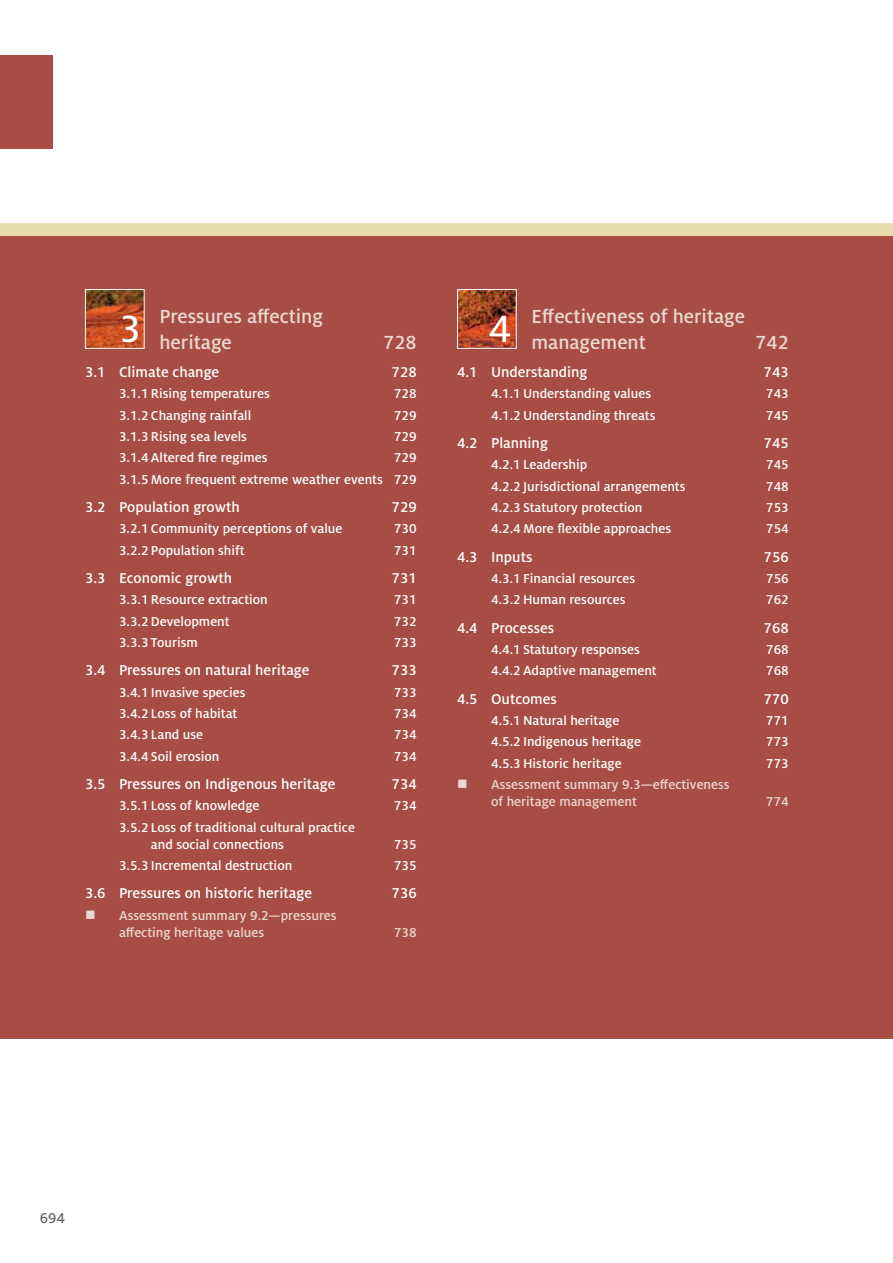
<style>
.page{position:relative;width:893px;height:1263px;background:#fff}
.page>*{position:absolute;margin:0;border:0;box-sizing:border-box;transform-origin:0 0}
.t1{font:42px "Milo OT Text";color:#fff}
.t2{font:500 21px/25.2px "Milo OT";color:#ebd8d2}
.t3{font:500 15.75px "Milo OT";color:#fff}
.t4{font:15.75px "Milo OT Text";color:#58595b}
.t5{font:500 14.25px/21.3px "Milo OT";color:#fff;text-align:right}
.t6{font:500 14.25px/17.1px "Milo OT";color:#ebd8d2}
</style>
<div class="page">
<div style="left:0;top:55px;width:52px;height:94px;background:#a84d44"></div>
<div style="left:0;top:223px;width:893px;height:13px;background:#e7dcad"></div>
<div style="left:0;top:236px;width:893px;height:803px;background:#a84d44"></div>
<img style="left:87px;top:291px;width:56px;height:56px">
<div style="left:85px;top:289px;width:60px;height:60px;border:1px solid #fff"></div>
<img style="left:459px;top:291px;width:56px;height:56px">
<div style="left:457px;top:289px;width:60px;height:60px;border:1px solid #fff"></div>
<h2 class="t2" style="left:159px;top:304px;width:165px">Pressures affecting heritage</h2>
<h1 class="t1" style="left:121px;top:305px;width:20px">3</h1>
<h1 class="t1" style="left:488px;top:305px;width:25px">4</h1>
<h2 class="t2" style="left:383px;top:330px;width:35px">728</h2>
<h2 class="t2" style="left:531px;top:304px;width:215px">Effectiveness of heritage management</h2>
<h2 class="t2" style="left:755px;top:330px;width:35px">742</h2>
<p class="t3" style="left:85px;top:363px;width:136px">3.1 Climate change</p>
<p class="t3" style="left:392px;top:363px;width:27px">728</p>
<p class="t5" style="left:119px;top:383px;width:152px">3.1.1 Rising temperatures</p>
<p class="t5" style="left:394px;top:383px;width:24px">728</p>
<p class="t5" style="left:119px;top:405px;width:134px">3.1.2 Changing rainfall</p>
<p class="t5" style="left:394px;top:405px;width:24px">729</p>
<p class="t5" style="left:119px;top:426px;width:129px">3.1.3 Rising sea levels</p>
<p class="t5" style="left:394px;top:426px;width:24px">729</p>
<p class="t5" style="left:119px;top:447px;width:150px">3.1.4 Altered fire regimes</p>
<p class="t5" style="left:119px;top:447px;width:299px">729<br>3.1.5 More frequent extreme weather events 729</p>
<p class="t3" style="left:85px;top:498px;width:156px">3.2 Population growth</p>
<p class="t3" style="left:392px;top:498px;width:27px">729</p>
<p class="t5" style="left:119px;top:518px;width:225px">3.2.1 Community perceptions of value</p>
<p class="t5" style="left:394px;top:518px;width:24px">730</p>
<p class="t5" style="left:119px;top:540px;width:127px">3.2.2 Population shift</p>
<p class="t5" style="left:394px;top:540px;width:24px">731</p>
<p class="t3" style="left:85px;top:569px;width:149px">3.3 Economic growth</p>
<p class="t3" style="left:392px;top:569px;width:27px">731</p>
<p class="t5" style="left:119px;top:589px;width:150px">3.3.1 Resource extraction</p>
<p class="t5" style="left:394px;top:589px;width:24px">731</p>
<p class="t5" style="left:119px;top:611px;width:112px">3.3.2 Development</p>
<p class="t5" style="left:394px;top:611px;width:24px">732</p>
<p class="t5" style="left:119px;top:632px;width:80px">3.3.3 Tourism</p>
<p class="t5" style="left:394px;top:632px;width:24px">733</p>
<p class="t3" style="left:85px;top:662px;width:226px">3.4 Pressures on natural heritage</p>
<p class="t3" style="left:392px;top:662px;width:27px">733</p>
<p class="t5" style="left:119px;top:682px;width:128px">3.4.1 Invasive species</p>
<p class="t5" style="left:394px;top:682px;width:24px">733</p>
<p class="t5" style="left:119px;top:703px;width:120px">3.4.2 Loss of habitat</p>
<p class="t5" style="left:394px;top:703px;width:24px">734</p>
<p class="t5" style="left:119px;top:724px;width:86px">3.4.3 Land use</p>
<p class="t5" style="left:394px;top:724px;width:24px">734</p>
<p class="t5" style="left:119px;top:746px;width:102px">3.4.4 Soil erosion</p>
<p class="t5" style="left:394px;top:746px;width:24px">734</p>
<p class="t3" style="left:85px;top:775px;width:252px">3.5 Pressures on Indigenous heritage</p>
<p class="t3" style="left:392px;top:775px;width:27px">734</p>
<p class="t5" style="left:119px;top:795px;width:142px">3.5.1 Loss of knowledge</p>
<p class="t5" style="left:394px;top:795px;width:24px">734</p>
<p class="t5" style="left:151px;top:819px;width:206px;line-height:17.1px;text-align:left;text-indent:-32px">3.5.2 Loss of traditional cultural practice and social connections</p>
<p class="t5" style="left:394px;top:834px;width:24px">735</p>
<p class="t5" style="left:119px;top:855px;width:175px">3.5.3 Incremental destruction</p>
<p class="t5" style="left:394px;top:855px;width:24px">735</p>
<p class="t3" style="left:85px;top:885px;width:228px">3.6 Pressures on historic heritage</p>
<p class="t3" style="left:392px;top:885px;width:27px">736</p>
<p class="t6" style="left:119px;top:907px;width:219px">Assessment summary 9.2—pressures affecting heritage values</p>
<p class="t6" style="left:394px;top:924px;width:24px">738</p>
<p class="t3" style="left:457px;top:363px;width:132px">4.1 Understanding</p>
<p class="t3" style="left:764px;top:363px;width:27px">743</p>
<p class="t5" style="left:491px;top:383px;width:161px">4.1.1 Understanding values</p>
<p class="t5" style="left:766px;top:383px;width:24px">743</p>
<p class="t5" style="left:491px;top:405px;width:166px">4.1.2 Understanding threats</p>
<p class="t5" style="left:766px;top:405px;width:24px">745</p>
<p class="t3" style="left:457px;top:434px;width:92px">4.2 Planning</p>
<p class="t3" style="left:764px;top:434px;width:27px">745</p>
<p class="t5" style="left:491px;top:454px;width:98px">4.2.1 Leadership</p>
<p class="t5" style="left:766px;top:454px;width:24px">745</p>
<p class="t5" style="left:491px;top:476px;width:196px">4.2.2 Jurisdictional arrangements</p>
<p class="t5" style="left:766px;top:476px;width:24px">748</p>
<p class="t5" style="left:491px;top:497px;width:153px">4.2.3 Statutory protection</p>
<p class="t5" style="left:766px;top:497px;width:24px">753</p>
<p class="t5" style="left:491px;top:518px;width:182px">4.2.4 More flexible approaches</p>
<p class="t5" style="left:766px;top:518px;width:24px">754</p>
<p class="t3" style="left:457px;top:548px;width:77px">4.3 Inputs</p>
<p class="t3" style="left:764px;top:548px;width:27px">756</p>
<p class="t5" style="left:491px;top:568px;width:146px">4.3.1 Financial resources</p>
<p class="t5" style="left:766px;top:568px;width:24px">756</p>
<p class="t5" style="left:491px;top:589px;width:136px">4.3.2 Human resources</p>
<p class="t5" style="left:766px;top:589px;width:24px">762</p>
<p class="t3" style="left:457px;top:619px;width:98px">4.4 Processes</p>
<p class="t3" style="left:764px;top:619px;width:27px">768</p>
<p class="t5" style="left:491px;top:639px;width:150px">4.4.1 Statutory responses</p>
<p class="t5" style="left:766px;top:639px;width:24px">768</p>
<p class="t5" style="left:491px;top:660px;width:167px">4.4.2 Adaptive management</p>
<p class="t5" style="left:766px;top:660px;width:24px">768</p>
<p class="t3" style="left:457px;top:690px;width:101px">4.5 Outcomes</p>
<p class="t3" style="left:764px;top:690px;width:27px">770</p>
<p class="t5" style="left:491px;top:710px;width:130px">4.5.1 Natural heritage</p>
<p class="t5" style="left:766px;top:710px;width:24px">771</p>
<p class="t5" style="left:491px;top:731px;width:151px">4.5.2 Indigenous heritage</p>
<p class="t5" style="left:766px;top:731px;width:24px">773</p>
<p class="t5" style="left:491px;top:752px;width:132px">4.5.3 Historic heritage</p>
<p class="t5" style="left:766px;top:752px;width:24px">773</p>
<p class="t6" style="left:491px;top:776px;width:240px">Assessment summary 9.3—effectiveness of heritage management</p>
<p class="t6" style="left:766px;top:793px;width:24px">774</p>
<p class="t4" style="left:40px;top:1209px;width:27px">694</p>
</div>
